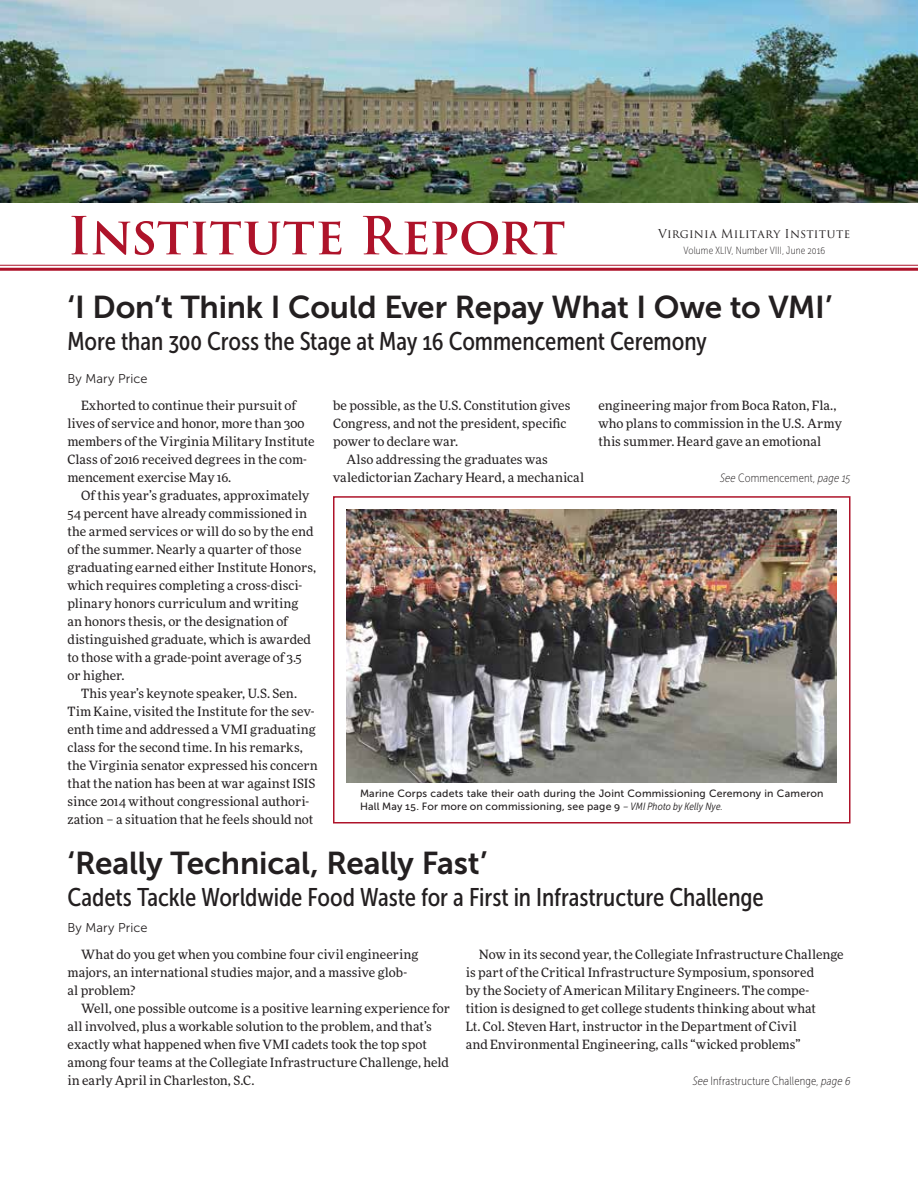
<style>
.page{position:relative;width:918px;height:1188px;background:#fff}
.page>*{position:absolute;margin:0;border:0;box-sizing:border-box;transform-origin:0 0}
.t1{font:600 51px "Trajan Pro 3";color:#ae132a}
.t2{font:31.5px "Museo Sans 700";letter-spacing:-.005em;color:#231f20}
.t3{font:25.5px "Museo Sans Cond 500";letter-spacing:-.005em;color:#231f20}
.t4{font:12.75px/18px "More Pro";letter-spacing:.005em;color:#231f20}
.t5{font:12.75px "Museo Sans 300";letter-spacing:.01em;color:#231f20}
.t6{font:12px "Museo Sans Cond 100";letter-spacing:.015em;color:#231f20}
.t7{font:12px "Trajan Pro 3";letter-spacing:.015em;color:#231f20}
.t8{font:10.5px/12.6px "Museo Sans 500";letter-spacing:.02em;color:#231f20}
.t9{font:10.5px "Museo Sans Cond 100";letter-spacing:.02em;color:#231f20}
.s1{font-style:italic}
.s2{font-family:"Museo Sans Cond 300";font-style:italic}
</style>
<div class="page">
<img style="left:0;top:0;width:918px;height:202px">
<div style="left:333px;top:496px;width:517px;height:328px;border:2px solid #ae132a"></div>
<img style="left:346px;top:510px;width:491px;height:273px">
<hr style="left:0;top:265px;width:918px;height:1px;background:#ae132a">
<hr style="left:0;top:268px;width:918px;height:3px;background:#ae132a">
<h1 class="t1" style="left:68px;top:199px;width:499px">Institute Report</h1>
<p class="t7" style="left:658px;top:225px;width:194px">Virginia Military Institute</p>
<p class="t9" style="left:683px;top:245px;width:143px">Volume XLIV, Number VIII, June 2016</p>
<h2 class="t2" style="left:68px;top:290px;width:766px">‘I Don’t Think I Could Ever Repay What I Owe to VMI’</h2>
<h3 class="t3" style="left:68px;top:327px;width:641px">More than 300 Cross the Stage at May 16 Commencement Ceremony</h3>
<p class="t5" style="left:68px;top:371px;width:81px">By Mary Price</p>
<p class="t4" style="left:68px;top:395px;width:249px;text-indent:14px">Exhorted to continue their pursuit of lives of service and honor, more than 300 members of the Virginia Military Institute Class of 2016 received degrees in the com&shy;mencement exercise May 16.</p>
<p class="t4" style="left:81px;top:485px;width:230px">Of this year’s graduates, approximately</p>
<p class="t4" style="left:68px;top:503px;width:241px">54 percent have already commissioned in</p>
<p class="t4" style="left:68px;top:521px;width:247px">the armed services or will do so by the end</p>
<p class="t4" style="left:68px;top:539px;width:235px">of the summer. Nearly a quarter of those</p>
<p class="t4" style="left:68px;top:557px;width:250px">graduating earned either Institute Honors,</p>
<p class="t4" style="left:68px;top:575px;width:236px">which requires completing a cross-disci-</p>
<p class="t4" style="left:68px;top:593px;width:232px">plinary honors curriculum and writing</p>
<p class="t4" style="left:68px;top:611px;width:222px">an honors thesis, or the designation of</p>
<p class="t4" style="left:68px;top:629px;width:245px">distinguished graduate, which is awarded</p>
<p class="t4" style="left:68px;top:647px;width:236px">to those with a grade-point average of 3.5</p>
<p class="t4" style="left:68px;top:665px;width:59px">or higher.</p>
<p class="t4" style="left:81px;top:683px;width:218px">This year’s keynote speaker, U.S. Sen.</p>
<p class="t4" style="left:68px;top:701px;width:248px">Tim Kaine, visited the Institute for the sev-</p>
<p class="t4" style="left:68px;top:719px;width:250px">enth time and addressed a VMI graduating</p>
<p class="t4" style="left:68px;top:737px;width:237px">class for the second time. In his remarks,</p>
<p class="t4" style="left:68px;top:755px;width:252px">the Virginia senator expressed his concern</p>
<p class="t4" style="left:68px;top:773px;width:249px">that the nation has been at war against ISIS</p>
<p class="t4" style="left:68px;top:791px;width:243px">since 2014 without congressional authori-</p>
<p class="t4" style="left:68px;top:809px;width:247px">zation – a situation that he feels should not</p>
<p class="t4" style="left:333px;top:395px;width:239px">be possible, as the U.S. Constitution gives</p>
<p class="t4" style="left:333px;top:413px;width:235px">Congress, and not the president, specific</p>
<p class="t4" style="left:333px;top:431px;width:127px">power to declare war.</p>
<p class="t4" style="left:347px;top:449px;width:203px">Also addressing the graduates was</p>
<p class="t4" style="left:333px;top:467px;width:253px">valedictorian Zachary Heard, a mechanical</p>
<p class="t4" style="left:599px;top:395px;width:245px">engineering major from Boca Raton, Fla., who plans to commission in the U.S. Army this summer. Heard gave an emotional</p>
<p class="t6" style="left:720px;top:471px;width:132px"><span class="s1">See</span> Commencement, <span class="s1">page 15</span></p>
<p class="t8" style="left:360px;top:787px;width:465px">Marine Corps cadets take their oath during the Joint Commissioning Ceremony in Cameron<br>Hall May 15. For more on commissioning, see page 9 <span class="s2">– VMI Photo by Kelly Nye.</span></p>
<h2 class="t2" style="left:68px;top:846px;width:421px">‘Really Technical, Really Fast’</h2>
<h3 class="t3" style="left:68px;top:883px;width:698px">Cadets Tackle Worldwide Food Waste for a First in Infrastructure Challenge</h3>
<p class="t5" style="left:68px;top:920px;width:81px">By Mary Price</p>
<p class="t4" style="left:68px;top:944px;width:352px;text-indent:14px">What do you get when you combine four civil engineering majors, an international studies major, and a massive glob&shy;al problem?</p>
<p class="t4" style="left:68px;top:998px;width:384px;text-indent:14px">Well, one possible outcome is a positive learning experience for all involved, plus a workable solution to the problem, and that’s exactly what happened when five VMI cadets took the top spot among four teams at the Collegiate Infrastructure Challenge, held in early April in Charleston, S.C.</p>
<p class="t4" style="left:466px;top:944px;width:379px;text-indent:14px">Now in its second year, the Collegiate Infrastructure Challenge is part of the Critical Infrastructure Symposium, sponsored<br>by the Society of American Military Engineers. The compe&shy;tition is designed to get college students thinking about what<br>Lt. Col. Steven Hart, instructor in the Department of Civil<br>and Environmental Engineering, calls “wicked problems”</p>
<p class="t6" style="left:693px;top:1074px;width:159px"><span class="s1">See</span> Infrastructure Challenge, <span class="s1">page 6</span></p>
</div>
